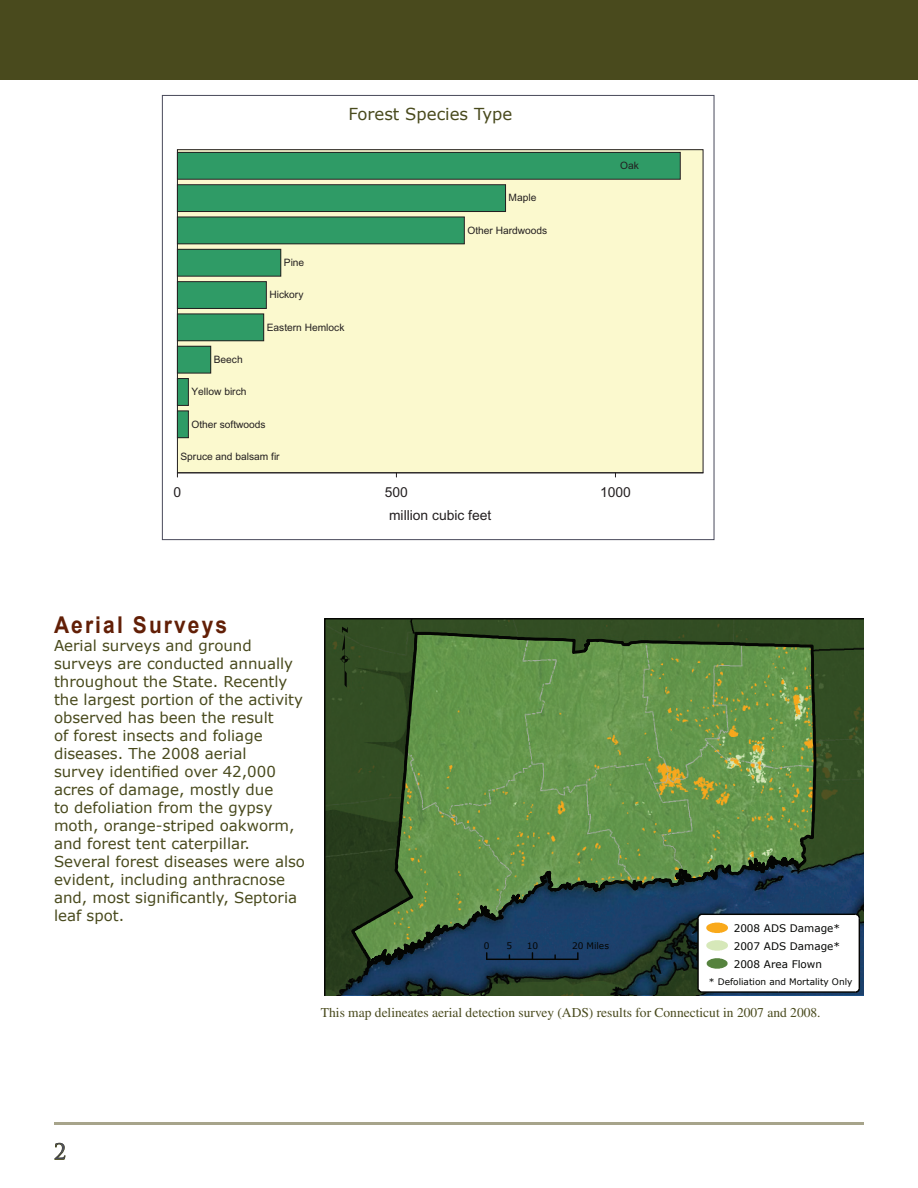
<style>
.page{position:relative;width:918px;height:1188px;background:#fff}
.page>*{position:absolute;margin:0;border:0;box-sizing:border-box;transform-origin:0 0}
.t1{font:700 23.1px "Arial";letter-spacing:.1em;color:#621f06;scale:.91 1}
.t2{font:21px "Trajan Pro";color:#48495a}
.t3{font:16.5px "Verdana";color:#494a1d}
.t4{font:15px/18px "Verdana";color:#494a1d}
.t5{font:13.8px "Arial";color:#231f20}
.t6{font:13.5px "Times";color:#494a1d}
.t7{font:10.5px/17.9px "Verdana";color:#040503;text-align:justify}
.t8{font:10.2px "Arial";color:#231f20}
.t9{font:9px "Verdana";color:#040503}
</style>
<div class="page">
<div style="left:0;top:0;width:918px;height:79px;background:#494a1d"></div>
<svg style="left:54px;top:1143px;width:12px;height:17px"></svg>
<hr style="left:54px;top:1122px;width:810px;height:3px;background:#a7a48b">
<div style="left:177px;top:150px;width:526px;height:323px;background:#fbf9ce"></div>
<div style="left:177px;top:411px;width:11px;height:27px;background:#2f9b66"></div>
<div style="left:177px;top:410px;width:12px;height:28px;border:1px solid #231f20"></div>
<div style="left:177px;top:379px;width:11px;height:26px;background:#2f9b66"></div>
<div style="left:177px;top:378px;width:12px;height:28px;border:1px solid #231f20"></div>
<div style="left:177px;top:346px;width:34px;height:27px;background:#2f9b66"></div>
<div style="left:177px;top:346px;width:34px;height:28px;border:1px solid #231f20"></div>
<div style="left:177px;top:314px;width:87px;height:27px;background:#2f9b66"></div>
<div style="left:177px;top:314px;width:87px;height:27px;border:1px solid #231f20"></div>
<div style="left:177px;top:282px;width:89px;height:26px;background:#2f9b66"></div>
<div style="left:177px;top:281px;width:90px;height:28px;border:1px solid #231f20"></div>
<div style="left:177px;top:249px;width:104px;height:27px;background:#2f9b66"></div>
<div style="left:177px;top:249px;width:104px;height:28px;border:1px solid #231f20"></div>
<div style="left:177px;top:217px;width:287px;height:27px;background:#2f9b66"></div>
<div style="left:177px;top:217px;width:288px;height:27px;border:1px solid #231f20"></div>
<div style="left:177px;top:185px;width:329px;height:27px;background:#2f9b66"></div>
<div style="left:177px;top:184px;width:329px;height:28px;border:1px solid #231f20"></div>
<div style="left:177px;top:152px;width:503px;height:27px;background:#2f9b66"></div>
<div style="left:177px;top:152px;width:504px;height:28px;border:1px solid #231f20"></div>
<hr style="left:177px;top:473px;width:526px;height:1px;background:#231f20">
<svg style="left:324px;top:618px;width:540px;height:378px;background:#51773c"></svg>
<svg style="left:340px;top:627px;width:10px;height:61px"></svg>
<svg style="left:399px;top:846px;width:462px;height:148px"></svg>
<hr style="left:487px;top:959px;width:91px;height:1px;background:#040503">
<p class="t3" style="left:348px;top:104px;width:166px">Forest Species Type</p>
<p class="t8" style="left:509px;top:192px;width:29px">Maple</p>
<p class="t8" style="left:284px;top:257px;width:22px">Pine</p>
<p class="t8" style="left:269px;top:289px;width:35px">Hickory</p>
<p class="t8" style="left:214px;top:354px;width:30px">Beech</p>
<p class="t8" style="left:192px;top:386px;width:56px">Yellow birch</p>
<p class="t8" style="left:267px;top:321px;width:79px">Eastern Hemlock</p>
<p class="t8" style="left:192px;top:418px;width:76px">Other softwoods</p>
<p class="t8" style="left:180px;top:450px;width:101px">Spruce and balsam fir</p>
<p class="t8" style="left:467px;top:224px;width:81px">Other Hardwoods</p>
<p class="t8" style="left:620px;top:160px;width:20px">Oak</p>
<p class="t5" style="left:174px;top:484px;width:9px">0</p>
<p class="t5" style="left:385px;top:484px;width:25px">500</p>
<p class="t5" style="left:600px;top:484px;width:32px">1000</p>
<p class="t5" style="left:389px;top:507px;width:104px">million cubic feet</p>
<h1 class="t1" style="left:54px;top:610px;width:192px">Aerial Surveys</h1>
<p class="t4" style="left:54px;top:636px;width:253px">Aerial surveys and ground surveys are conducted annually throughout the State. Recently the largest portion of the activity observed has been the result<br>of forest insects and foliage diseases. The 2008 aerial<br>survey identified over 42,000 acres of damage, mostly due<br>to defoliation from the gypsy moth, orange-striped oakworm, and forest tent caterpillar.<br>Several forest diseases were also evident, including anthracnose and, most significantly, Septoria leaf spot.</p>
<p class="t9" style="left:484px;top:940px;width:7px">0</p>
<p class="t9" style="left:507px;top:940px;width:7px">5</p>
<p class="t9" style="left:527px;top:940px;width:13px">10</p>
<p class="t9" style="left:572px;top:940px;width:38px">20 Miles</p>
<p class="t7" style="left:734px;top:919px;width:108px">2008 ADS Damage* 2007 ADS Damage* 2008 Area Flown</p>
<p class="t9" style="left:709px;top:976px;width:145px">* Defoliation and Mortality Only</p>
<h2 class="t2" style="left:54px;top:1138px;width:13px">2</h2>
<p class="t6" style="left:321px;top:1005px;width:501px">This map delineates aerial detection survey (ADS) results for Connecticut in 2007 and 2008.</p>
</div>
